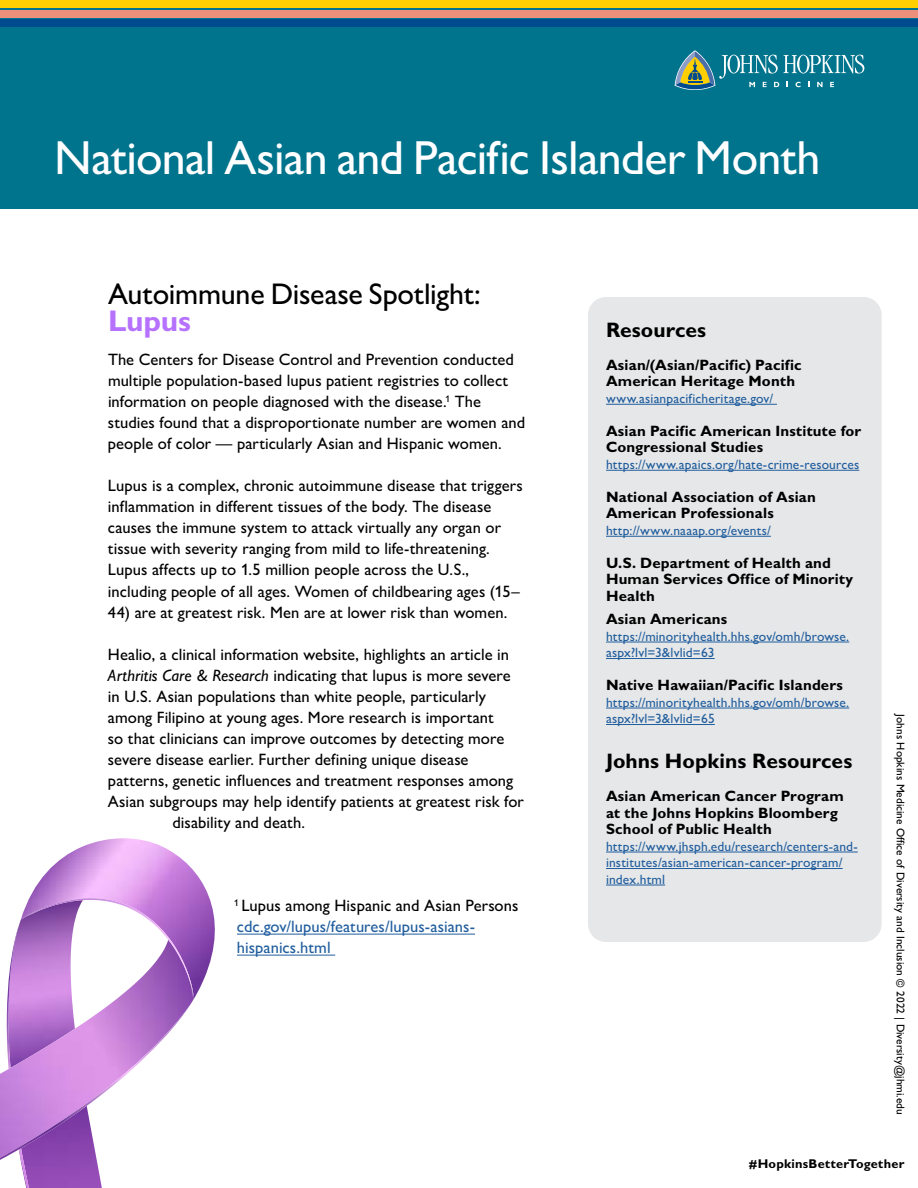
<style>
.page{position:relative;width:918px;height:1188px;background:#fff}
.page>*{position:absolute;margin:0;border:0;box-sizing:border-box;transform-origin:0 0}
.t1{font:500 48px "Gill Sans MT Std";letter-spacing:-.015em;color:#fff}
.t2{font:500 30px "Gill Sans MT Std";letter-spacing:-.01em;color:#000}
.t3{font:700 30px "Gill Sans MT Std";letter-spacing:-.005em;color:#b672ff}
.t4{font:700 21px "Gill Sans MT Std";color:#000}
.t5{font:500 16.5px/21px "Gill Sans MT Std";letter-spacing:.005em;color:#000}
.t6{font:500 16.5px/21px "Gill Sans MT Std";letter-spacing:.005em;color:#215e9e}
.t7{font:700 15px/16.5px "Gill Sans MT Std";letter-spacing:.01em;color:#000}
.t8{font:500 13.5px/16.5px "Gill Sans MT Std";letter-spacing:.01em;color:#215e9e}
.t9{font:700 12.75px "Gill Sans MT Std";letter-spacing:.015em;color:#000}
.t10{font:500 11.25px "Gill Sans MT Std";color:#000}
.s1{font-style:italic}
.s2{color:#000}
</style>
<div class="page">
<div style="left:0;top:0;width:918px;height:208px;background:#00748d"></div>
<div style="left:0;top:0;width:918px;height:7px;background:#ffcf01"></div>
<div style="left:0;top:10px;width:918px;height:7px;background:#ec907b"></div>
<div style="left:0;top:20px;width:918px;height:7px;background:#004b8d"></div>
<svg style="left:675px;top:50px;width:189px;height:40px"></svg>
<img style="left:19px;top:919px;width:83px;height:269px">
<img style="left:14px;top:924px;width:15px;height:264px">
<img style="left:7px;top:940px;width:14px;height:60px">
<img style="left:29px;top:838px;width:186px;height:161px">
<img style="left:0;top:1000px;width:193px;height:160px">
<img style="left:21px;top:898px;width:173px;height:102px">
<div style="left:588px;top:297px;width:294px;height:645px;background:#e6e7e8;border-radius:18px"></div>
<hr style="left:606px;top:404px;width:171px;height:1px;background:#215e9e">
<hr style="left:606px;top:470px;width:253px;height:1px;background:#215e9e">
<hr style="left:606px;top:536px;width:165px;height:1px;background:#215e9e">
<hr style="left:606px;top:642px;width:243px;height:1px;background:#215e9e">
<hr style="left:606px;top:658px;width:109px;height:1px;background:#215e9e">
<hr style="left:606px;top:708px;width:243px;height:1px;background:#215e9e">
<hr style="left:606px;top:724px;width:109px;height:1px;background:#215e9e">
<hr style="left:606px;top:852px;width:252px;height:1px;background:#215e9e">
<hr style="left:606px;top:868px;width:237px;height:1px;background:#215e9e">
<hr style="left:606px;top:885px;width:59px;height:1px;background:#215e9e">
<hr style="left:237px;top:934px;width:238px;height:1px;background:#215e9e">
<hr style="left:237px;top:955px;width:98px;height:1px;background:#215e9e">
<h1 class="t1" style="left:54px;top:129px;width:768px">National Asian and Pacific Islander Month</h1>
<h2 class="t2" style="left:108px;top:276px;width:374px">Autoimmune Disease Spotlight:</h2>
<h2 class="t3" style="left:108px;top:302px;width:85px">Lupus</h2>
<p class="t5" style="left:108px;top:349px;width:419px">The Centers for Disease Control and Prevention conducted multiple population-based lupus patient registries to collect information on people diagnosed with the disease.<sup>1</sup> The studies found that a disproportionate number are women and people of color — particularly Asian and Hispanic women.</p>
<p class="t5" style="left:108px;top:475px;width:416px">Lupus is a complex, chronic autoimmune disease that triggers inflammation in different tissues of the body. The disease causes the immune system to attack virtually any organ or tissue with severity ranging from mild to life-threatening.<br>Lupus affects up to 1.5 million people across the U.S., including people of all ages. Women of childbearing ages (15–</p>
<p class="t5" style="left:108px;top:601px;width:401px">44) are at greatest risk. Men are at lower risk than women.</p>
<p class="t5" style="left:108px;top:643px;width:403px">Healio, a clinical information website, highlights an article in</p>
<p class="t5" style="left:108px;top:664px;width:404px"><span class="s1">Arthritis Care &amp; Research</span> indicating that lupus is more severe</p>
<p class="t5" style="left:108px;top:685px;width:380px">in U.S. Asian populations than white people, particularly</p>
<p class="t5" style="left:108px;top:706px;width:387px">among Filipino at young ages. More research is important</p>
<p class="t5" style="left:108px;top:727px;width:398px">so that clinicians can improve outcomes by detecting more</p>
<p class="t5" style="left:108px;top:748px;width:362px">severe disease earlier. Further defining unique disease</p>
<p class="t5" style="left:108px;top:769px;width:407px">patterns, genetic influences and treatment responses among</p>
<p class="t5" style="left:108px;top:790px;width:417px">Asian subgroups may help identify patients at greatest risk for</p>
<p class="t5" style="left:172px;top:811px;width:134px">disability and death.</p>
<p class="t6" style="left:234px;top:895px;width:286px"><sup>1</sup> <span class="s2">Lupus among Hispanic and Asian Persons </span>cdc.gov/lupus/features/lupus-asians&shy;hispanics.html</p>
<p class="t4" style="left:606px;top:317px;width:102px">Resources</p>
<p class="t7" style="left:606px;top:356px;width:197px">Asian/(Asian/Pacific) Pacific<br>American Heritage Month</p>
<p class="t8" style="left:606px;top:390px;width:169px">www.asianpacificheritage.gov/</p>
<p class="t7" style="left:606px;top:422px;width:257px">Asian Pacific American Institute for<br>Congressional Studies</p>
<p class="t8" style="left:606px;top:456px;width:255px">https://www.apaics.org/hate-crime-resources</p>
<p class="t7" style="left:606px;top:488px;width:211px">National Association of Asian<br>American Professionals</p>
<p class="t8" style="left:606px;top:522px;width:166px">http://www.naaap.org/events/</p>
<p class="t7" style="left:606px;top:554px;width:249px">U.S. Department of Health and<br>Human Services Office of Minority<br>Health</p>
<p class="t7" style="left:606px;top:611px;width:123px">Asian Americans</p>
<p class="t8" style="left:606px;top:628px;width:245px">https://minorityhealth.hhs.gov/omh/browse. aspx?lvl=3&amp;lvlid=63</p>
<p class="t7" style="left:606px;top:677px;width:238px">Native Hawaiian/Pacific Islanders</p>
<p class="t8" style="left:606px;top:694px;width:245px">https://minorityhealth.hhs.gov/omh/browse. aspx?lvl=3&amp;lvlid=65</p>
<p class="t4" style="left:606px;top:748px;width:248px">Johns Hopkins Resources</p>
<p class="t7" style="left:606px;top:788px;width:239px">Asian American Cancer Program at the Johns Hopkins Bloomberg<br>School of Public Health</p>
<p class="t8" style="left:606px;top:838px;width:253px">https://www.jhsph.edu/research/centers-and&shy;institutes/asian-american-cancer-program/ index.html</p>
<p class="t10" style="left:907px;top:714px;width:402px;rotate:90deg">Johns Hopkins Medicine Office of Diversity and Inclusion © 2022 | Diversity@jhmi.edu</p>
<p class="t9" style="left:749px;top:1156px;width:157px">#HopkinsBetterTogether</p>
</div>
